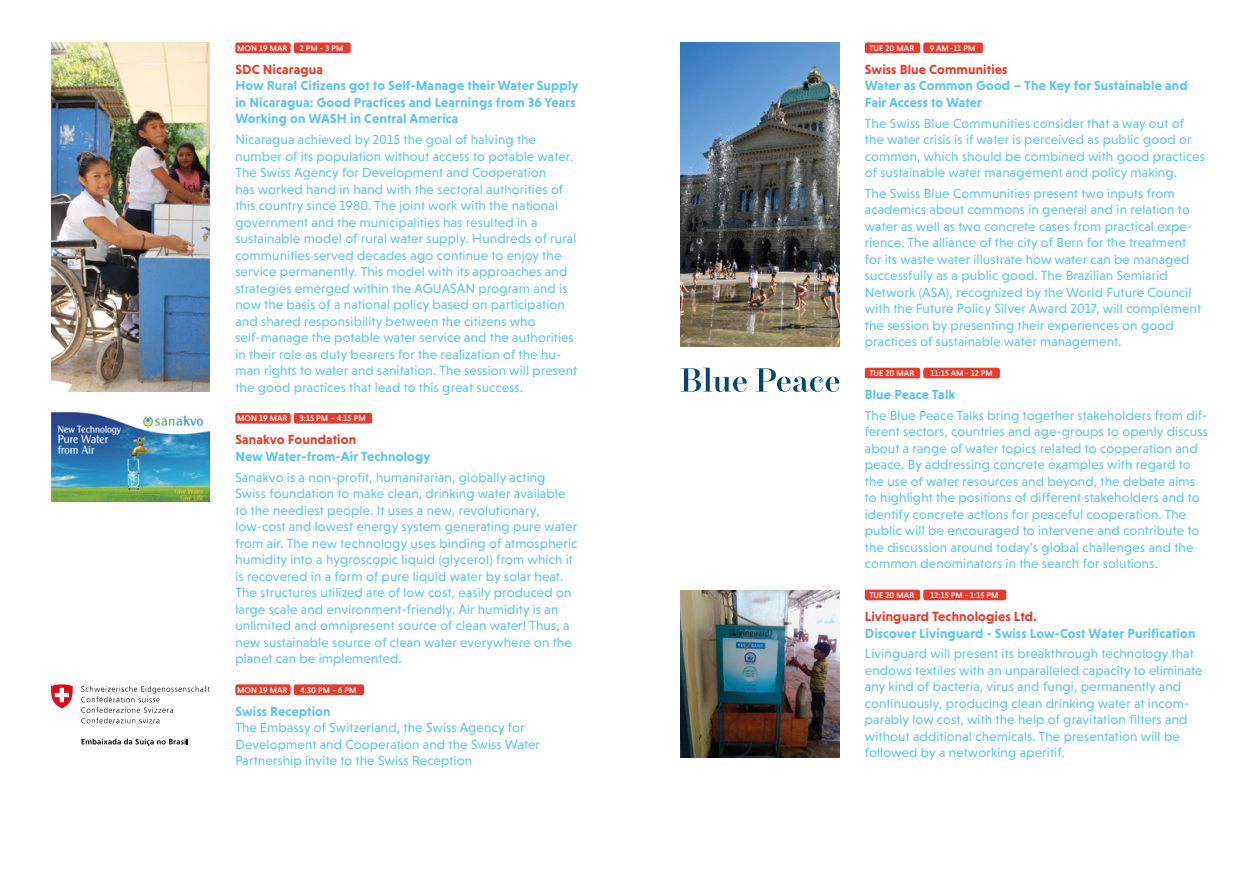
<style>
.page{position:relative;width:1259px;height:893px;background:#fff}
.page>*{position:absolute;margin:0;border:0;box-sizing:border-box;transform-origin:0 0}
.t1{font:13.5px/16.5px "Niveau Grotesk";letter-spacing:.01em;color:#5dc5ed}
.t2{font:700 13.5px/16.5px "Niveau Grotesk";letter-spacing:.01em;color:#5dc5ed}
.t3{font:700 13.5px "Niveau Grotesk";letter-spacing:.01em;color:#e73b2b}
.t4{font:500 8.4px "Niveau Grotesk";letter-spacing:.01em;color:#fff}
</style>
<div class="page">
<svg style="left:680px;top:368px;width:159px;height:24px"></svg>
<svg style="left:81px;top:686px;width:129px;height:37px"></svg>
<svg style="left:82px;top:739px;width:106px;height:7px"></svg>
<svg style="left:51px;top:684px;width:22px;height:24px"></svg>
<div style="left:235px;top:43px;width:56px;height:10px;background:#e73b2b;border-radius:2px"></div>
<div style="left:294px;top:43px;width:57px;height:10px;background:#e73b2b;border-radius:2px"></div>
<div style="left:235px;top:413px;width:56px;height:11px;background:#e73b2b;border-radius:2px"></div>
<div style="left:294px;top:413px;width:78px;height:11px;background:#e73b2b;border-radius:2px"></div>
<div style="left:235px;top:684px;width:56px;height:11px;background:#e73b2b;border-radius:2px"></div>
<div style="left:294px;top:684px;width:70px;height:11px;background:#e73b2b;border-radius:2px"></div>
<div style="left:865px;top:43px;width:55px;height:10px;background:#e73b2b;border-radius:2px"></div>
<div style="left:923px;top:43px;width:60px;height:10px;background:#e73b2b;border-radius:2px"></div>
<div style="left:865px;top:590px;width:55px;height:10px;background:#e73b2b;border-radius:2px"></div>
<div style="left:923px;top:590px;width:83px;height:10px;background:#e73b2b;border-radius:2px"></div>
<div style="left:865px;top:368px;width:55px;height:10px;background:#e73b2b;border-radius:2px"></div>
<div style="left:923px;top:368px;width:77px;height:10px;background:#e73b2b;border-radius:2px"></div>
<img style="left:51px;top:43px;width:159px;height:349px">
<img style="left:51px;top:413px;width:159px;height:88px">
<img style="left:680px;top:43px;width:159px;height:303px">
<img style="left:680px;top:590px;width:159px;height:167px">
<p class="t4" style="left:237px;top:43px;width:52px">MON 19 MAR</p>
<p class="t4" style="left:300px;top:43px;width:45px">2 PM - 3 PM</p>
<p class="t3" style="left:235px;top:62px;width:89px">SDC Nicaragua</p>
<p class="t2" style="left:235px;top:77px;width:345px">How Rural Citizens got to Self-Manage their Water Supply in Nicaragua: Good Practices and Learnings from 36 Years<br>Working on WASH in Central America</p>
<p class="t1" style="left:235px;top:131px;width:343px">Nicaragua achieved by 2015 the goal of halving the number of its population without access to potable water.<br>The Swiss Agency for Development and Cooperation<br>has worked hand in hand with the sectoral authorities of this country since 1980. The joint work with the national government and the municipalities has resulted in a sustainable model of rural water supply. Hundreds of rural communities served decades ago continue to enjoy the service permanently. This model with its approaches and strategies emerged within the AGUASAN program and is now the basis of a national policy based on participation and shared responsibility between the citizens who self-manage the potable water service and the authorities in their role as duty bearers for the realization of the hu&shy;man rights to water and sanitation. The session will present the good practices that lead to this great success.</p>
<p class="t4" style="left:237px;top:414px;width:52px">MON 19 MAR</p>
<p class="t4" style="left:300px;top:414px;width:68px">3:15 PM - 4:15 PM</p>
<p class="t3" style="left:235px;top:432px;width:122px">Sanakvo Foundation</p>
<p class="t2" style="left:235px;top:448px;width:197px">New Water-from-Air Technology</p>
<p class="t1" style="left:235px;top:469px;width:343px">Sanakvo is a non-profit, humanitarian, globally acting Swiss foundation to make clean, drinking water available to the neediest people. It uses a new, revolutionary, low-cost and lowest energy system generating pure water from air. The new technology uses binding of atmospheric humidity into a hygroscopic liquid (glycerol) from which it is recovered in a form of pure liquid water by solar heat.<br>The structures utilized are of low cost, easily produced on large scale and environment-friendly. Air humidity is an unlimited and omnipresent source of clean water! Thus, a new sustainable source of clean water everywhere on the planet can be implemented.</p>
<p class="t4" style="left:237px;top:685px;width:52px">MON 19 MAR</p>
<p class="t4" style="left:300px;top:685px;width:58px">4:30 PM - 6 PM</p>
<p class="t2" style="left:235px;top:703px;width:97px">Swiss Reception</p>
<p class="t1" style="left:235px;top:719px;width:306px">The Embassy of Switzerland, the Swiss Agency for<br>Development and Cooperation and the Swiss Water<br>Partnership invite to the Swiss Reception</p>
<p class="t4" style="left:869px;top:43px;width:46px">TUE 20 MAR</p>
<p class="t4" style="left:929px;top:43px;width:47px">9 AM - 11 PM</p>
<p class="t3" style="left:865px;top:62px;width:144px">Swiss Blue Communities</p>
<p class="t2" style="left:865px;top:77px;width:324px">Water as Common Good – The Key for Sustainable and<br>Fair Access to Water</p>
<p class="t1" style="left:865px;top:115px;width:341px">The Swiss Blue Communities consider that a way out of the water crisis is if water is perceived as public good or common, which should be combined with good practices of sustainable water management and policy making.</p>
<p class="t1" style="left:865px;top:185px;width:338px">The Swiss Blue Communities present two inputs from academics about commons in general and in relation to water as well as two concrete cases from practical expe&shy;rience. The alliance of the city of Bern for the treatment for its waste water illustrate how water can be managed successfully as a public good. The Brazilian Semiarid Network (ASA), recognized by the World Future Council with the Future Policy Silver Award 2017, will complement the session by presenting their experiences on good practices of sustainable water management.</p>
<p class="t4" style="left:869px;top:368px;width:46px">TUE 20 MAR</p>
<p class="t4" style="left:930px;top:368px;width:64px">11:15 AM - 12 PM</p>
<p class="t2" style="left:865px;top:386px;width:92px">Blue Peace Talk</p>
<p class="t1" style="left:865px;top:407px;width:345px">The Blue Peace Talks bring together stakeholders from dif&shy;ferent sectors, countries and age-groups to openly discuss about a range of water topics related to cooperation and peace. By addressing concrete examples with regard to the use of water resources and beyond, the debate aims to highlight the positions of different stakeholders and to identify concrete actions for peaceful cooperation. The public will be encouraged to intervene and contribute to the discussion around today’s global challenges and the common denominators in the search for solutions.</p>
<p class="t4" style="left:869px;top:590px;width:46px">TUE 20 MAR</p>
<p class="t4" style="left:930px;top:590px;width:70px">12:15 PM - 1:15 PM</p>
<p class="t3" style="left:865px;top:609px;width:173px">Livinguard Technologies Ltd.</p>
<p class="t2" style="left:865px;top:624px;width:332px">Discover Livinguard - Swiss Low-Cost Water Purification</p>
<p class="t1" style="left:865px;top:645px;width:339px">Livinguard will present its breakthrough technology that endows textiles with an unparalleled capacity to eliminate any kind of bacteria, virus and fungi, permanently and continuously, producing clean drinking water at incom&shy;parably low cost, with the help of gravitation filters and without additional chemicals. The presentation will be followed by a networking aperitif.</p>
</div>
